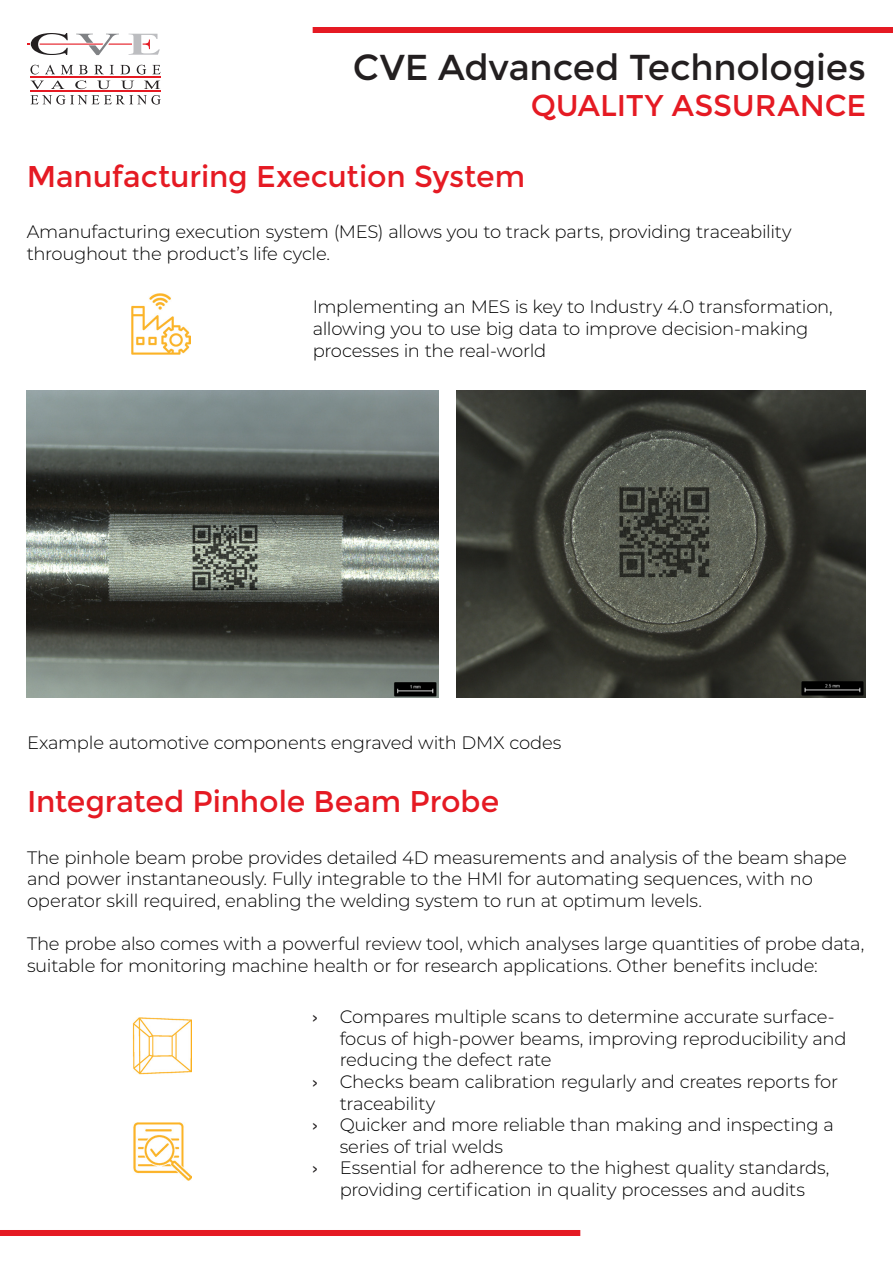
<style>
.page{position:relative;width:893px;height:1263px;background:#fff}
.page>*{position:absolute;margin:0;border:0;box-sizing:border-box;transform-origin:0 0}
.t1{font:36px "Montserrat";letter-spacing:-.005em;color:#231f20}
.t2{font:30px "Montserrat";letter-spacing:-.005em;color:#e51a23}
.t3{font:300 18px/21.6px "Montserrat";letter-spacing:-.015em;color:#000}
.s1{font-family:"Purista";font-weight:400;color:#231f20}
</style>
<div class="page">
<div style="left:0;top:1230px;width:580px;height:6px;background:#e51a23"></div>
<img style="left:132px;top:1018px;width:59px;height:57px">
<img style="left:133px;top:1122px;width:58px;height:58px">
<img style="left:131px;top:294px;width:59px;height:61px">
<img style="left:27px;top:391px;width:411px;height:307px">
<img style="left:456px;top:391px;width:410px;height:307px">
<hr style="left:30px;top:76px;width:131px;height:1px;background:#e51a23">
<hr style="left:30px;top:91px;width:131px;height:1px;background:#e51a23">
<svg style="left:110px;top:65px;width:4px;height:9px"></svg>
<svg style="left:94px;top:65px;width:10px;height:9px"></svg>
<svg style="left:98px;top:81px;width:12px;height:8px"></svg>
<svg style="left:79px;top:65px;width:8px;height:9px"></svg>
<svg style="left:61px;top:65px;width:12px;height:9px"></svg>
<svg style="left:75px;top:80px;width:12px;height:9px"></svg>
<svg style="left:45px;top:65px;width:10px;height:9px"></svg>
<svg style="left:51px;top:80px;width:13px;height:9px"></svg>
<svg style="left:30px;top:65px;width:9px;height:9px"></svg>
<svg style="left:31px;top:81px;width:12px;height:8px"></svg>
<svg style="left:120px;top:65px;width:10px;height:9px"></svg>
<svg style="left:152px;top:65px;width:9px;height:9px"></svg>
<svg style="left:137px;top:65px;width:9px;height:9px"></svg>
<svg style="left:122px;top:81px;width:11px;height:8px"></svg>
<svg style="left:144px;top:81px;width:16px;height:8px"></svg>
<svg style="left:31px;top:95px;width:130px;height:10px"></svg>
<svg style="left:27px;top:33px;width:133px;height:22px"></svg>
<div style="left:313px;top:27px;width:580px;height:6px;background:#e51a23"></div>
<p class="t1" style="left:353px;top:47px;width:515px">CVE Advanced Technologies</p>
<p class="t2" style="left:531px;top:88px;width:336px">QUALITY ASSURANCE</p>
<p class="t2" style="left:27px;top:159px;width:500px">Manufacturing Execution System</p>
<p class="t3" style="left:27px;top:220px;width:767px">Amanufacturing execution system (MES) allows you to track parts, providing traceability throughout the product’s life cycle.</p>
<p class="t3" style="left:313px;top:296px;width:522px">Implementing an MES is key to Industry 4.0 transformation, allowing you to use big data to improve decision-making processes in the real-world</p>
<p class="t3" style="left:27px;top:731px;width:536px">Example automotive components engraved with DMX codes</p>
<p class="t2" style="left:27px;top:784px;width:474px">Integrated Pinhole Beam Probe</p>
<p class="t3" style="left:27px;top:846px;width:821px">The pinhole beam probe provides detailed 4D measurements and analysis of the beam shape and power instantaneously. Fully integrable to the HMI for automating sequences, with no operator skill required, enabling the welding system to run at optimum levels.</p>
<p class="t3" style="left:27px;top:932px;width:839px">The probe also comes with a powerful review tool, which analyses large quantities of probe data, suitable for monitoring machine health or for research applications. Other benefits include:</p>
<p class="t3" style="left:340px;top:1005px;width:508px;text-indent:-27px"><span class="s1">›</span> Compares multiple scans to determine accurate surface&shy;focus of high-power beams, improving reproducibility and reducing the defect rate</p>
<p class="t3" style="left:340px;top:1070px;width:500px;text-indent:-27px"><span class="s1">›</span> Checks beam calibration regularly and creates reports for traceability</p>
<p class="t3" style="left:340px;top:1113px;width:496px;text-indent:-27px"><span class="s1">›</span> Quicker and more reliable than making and inspecting a series of trial welds</p>
<p class="t3" style="left:313px;top:1156px;width:518px;text-align:center"><span class="s1">›</span> Essential for adherence to the highest quality standards, providing certification in quality processes and audits</p>
</div>
